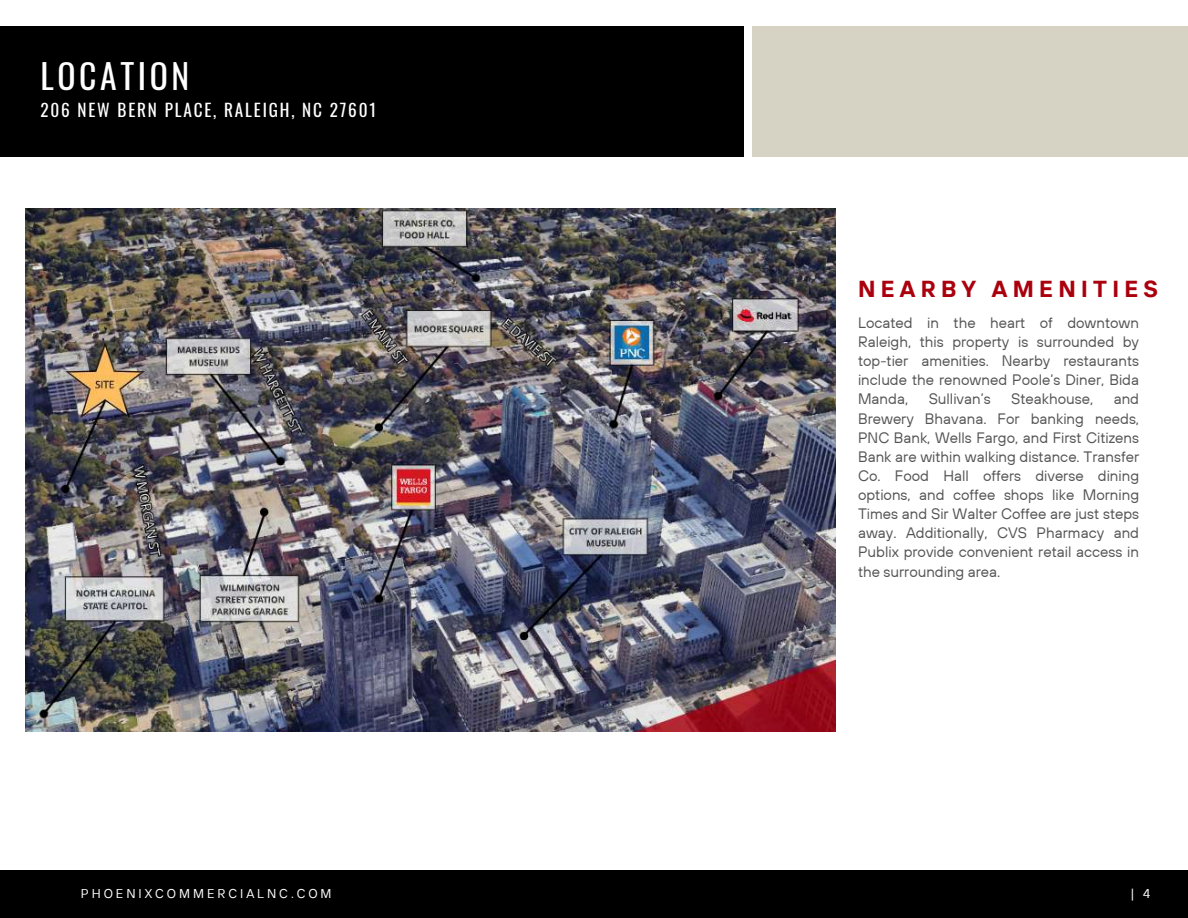
<style>
.page{position:relative;width:1188px;height:918px;background:#fff}
.page>*{position:absolute;margin:0;border:0;box-sizing:border-box;transform-origin:0 0}
.t1{font:33.75px "Oswald";letter-spacing:.105em;color:#fff}
.t2{font:700 23.1px "TT Interphases";letter-spacing:.23em;color:#aa000e}
.t3{font:17.25px "Oswald";letter-spacing:.105em;color:#fff}
.t4{font:15px/19.2px "TT Hoves";color:#545454;text-align:justify}
.t5{font:12.75px "TT Interphases";letter-spacing:.23em;color:#fff}
</style>
<div class="page">
<div style="left:0;top:27px;width:744px;height:130px;background:#000"></div>
<div style="left:752px;top:27px;width:436px;height:130px;background:#d6d2c4"></div>
<div style="left:0;top:871px;width:1188px;height:47px;background:#000"></div>
<img style="left:25px;top:209px;width:810px;height:523px">
<h1 class="t1" style="left:40px;top:49px;width:151px">LOCATION</h1>
<p class="t3" style="left:40px;top:96px;width:337px">206 NEW BERN PLACE, RALEIGH, NC 27601</p>
<h2 class="t2" style="left:858px;top:274px;width:301px">NEARBY AMENITIES</h2>
<p class="t4" style="left:858px;top:313px;width:283px">Located in the heart of downtown Raleigh, this property is surrounded by top-tier amenities. Nearby restaurants include the renowned Poole’s Diner, Bida Manda,</p>
<p class="t4" style="left:929px;top:389px;width:63px">Sullivan’s</p>
<p class="t4" style="left:1011px;top:389px;width:83px">Steakhouse,</p>
<p class="t4" style="left:858px;top:389px;width:283px;text-indent:256px">and Brewery Bhavana. For banking needs, PNC Bank, Wells Fargo, and First Citizens Bank are within walking distance. Transfer Co. Food Hall offers diverse dining options, and coffee shops like Morning Times and Sir Walter Coffee are just steps away. Additionally, CVS Pharmacy and Publix provide convenient retail access in the surrounding area.</p>
<p class="t5" style="left:81px;top:885px;width:252px">PHOENIXCOMMERCIALNC.COM</p>
<p class="t5" style="left:1131px;top:885px;width:21px">| 4</p>
</div>
